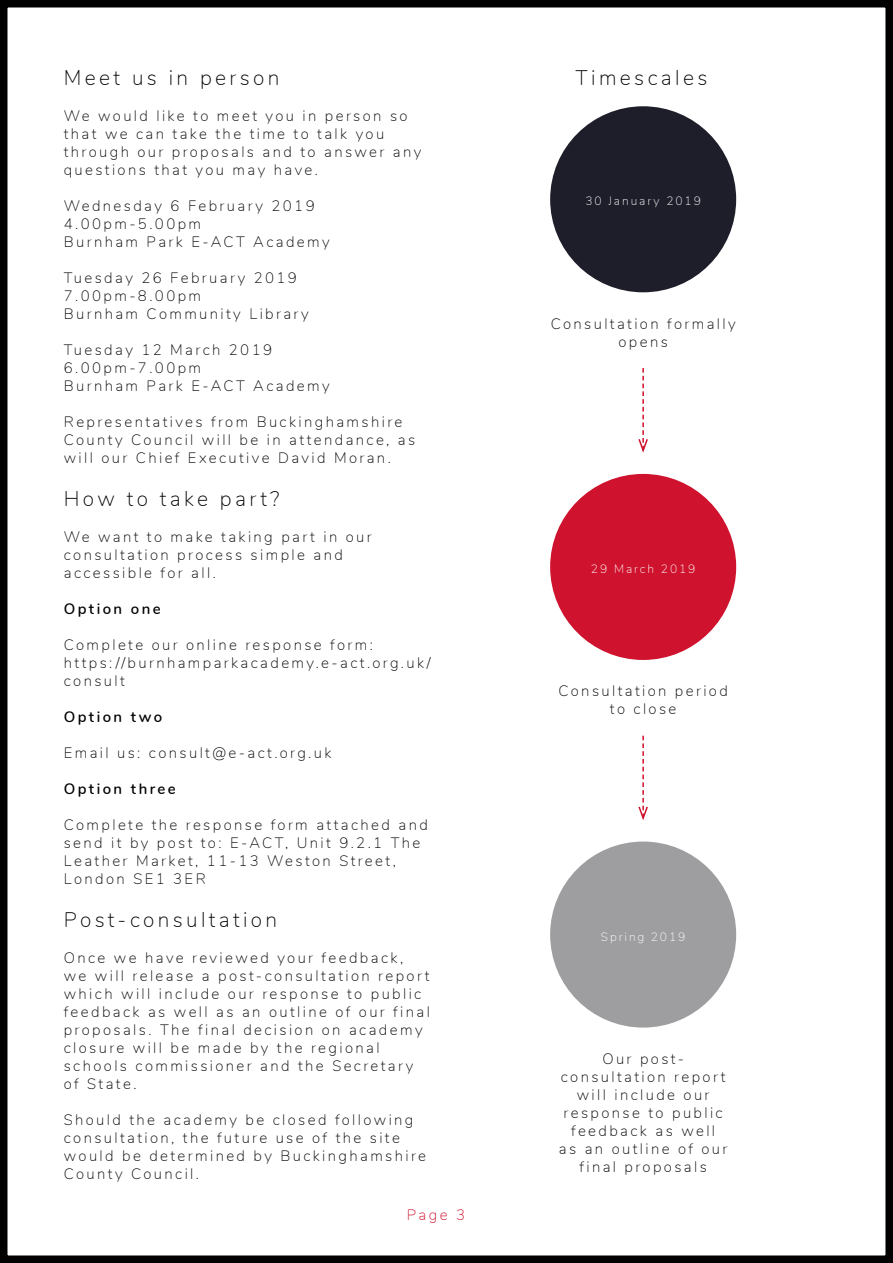
<style>
.page{position:relative;width:893px;height:1263px;background:#fff}
.page>*{position:absolute;margin:0;border:0;box-sizing:border-box;transform-origin:0 0}
.t1{font:200 21px "Nunito";letter-spacing:.16em;color:#000}
.t2{font:200 15px/18px "Nunito";letter-spacing:.16em;color:#000}
.t3{font:600 15px "Nunito";letter-spacing:.16em;color:#000}
.t4{font:200 15px "Nunito";color:#cf122d}
.t5{font:200 12px "Nunito";letter-spacing:.16em;color:#fff}
</style>
<div class="page">
<div style="left:0;top:0;width:893px;height:1263px;border:8px solid #000"></div>
<div style="left:550px;top:106px;width:186px;height:186px;background:#1d1e29;border-radius:50%"></div>
<div style="left:550px;top:474px;width:186px;height:186px;background:#cf122d;border-radius:50%"></div>
<svg style="left:638px;top:368px;width:10px;height:85px"></svg>
<svg style="left:638px;top:736px;width:10px;height:84px"></svg>
<div style="left:550px;top:841px;width:186px;height:186px;background:#9e9ea0;border-radius:50%"></div>
<h1 class="t1" style="left:64px;top:62px;width:217px">Meet us in person</h1>
<h1 class="t1" style="left:576px;top:62px;width:133px">Timescales</h1>
<p class="t2" style="left:64px;top:106px;width:359px">We would like to meet you in person so that we can take the time to talk you through our proposals and to answer any questions that you may have.</p>
<p class="t2" style="left:64px;top:196px;width:267px">Wednesday 6 February 2019<br>4.00pm-5.00pm<br>Burnham Park E-ACT Academy</p>
<p class="t2" style="left:64px;top:268px;width:247px">Tuesday 26 February 2019<br>7.00pm-8.00pm<br>Burnham Community Library</p>
<p class="t2" style="left:64px;top:340px;width:267px">Tuesday 12 March 2019<br>6.00pm-7.00pm<br>Burnham Park E-ACT Academy</p>
<p class="t2" style="left:64px;top:412px;width:353px">Representatives from Buckinghamshire<br>County Council will be in attendance, as will our Chief Executive David Moran.</p>
<h1 class="t1" style="left:64px;top:483px;width:217px">How to take part?</h1>
<p class="t2" style="left:64px;top:527px;width:309px">We want to make taking part in our consultation process simple and accessible for all.</p>
<p class="t3" style="left:64px;top:598px;width:99px">Option one</p>
<p class="t2" style="left:64px;top:635px;width:368px">Complete our online response form: https://burnhamparkacademy.e-act.org.uk/ consult</p>
<p class="t3" style="left:64px;top:706px;width:100px">Option two</p>
<p class="t2" style="left:64px;top:743px;width:269px">Email us: consult@e-act.org.uk</p>
<p class="t3" style="left:64px;top:778px;width:113px">Option three</p>
<p class="t2" style="left:64px;top:815px;width:366px">Complete the response form attached and send it by post to: E-ACT, Unit 9.2.1 The<br>Leather Market, 11-13 Weston Street,<br>London SE1 3ER</p>
<h1 class="t1" style="left:64px;top:904px;width:215px">Post-consultation</h1>
<p class="t2" style="left:64px;top:948px;width:368px">Once we have reviewed your feedback,<br>we will release a post-consultation report which will include our response to public feedback as well as an outline of our final proposals. The final decision on academy closure will be made by the regional schools commissioner and the Secretary of State.</p>
<p class="t2" style="left:64px;top:1110px;width:364px">Should the academy be closed following consultation, the future use of the site would be determined by Buckinghamshire County Council.</p>
<p class="t4" style="left:407px;top:1204px;width:60px">Page 3</p>
<p class="t5" style="left:585px;top:192px;width:117px">30 January 2019</p>
<p class="t2" style="left:551px;top:314px;width:186px;text-align:center">Consultation formally opens</p>
<p class="t5" style="left:591px;top:560px;width:106px">29 March 2019</p>
<p class="t2" style="left:558px;top:681px;width:171px;text-align:center">Consultation period to close</p>
<p class="t5" style="left:601px;top:928px;width:86px">Spring 2019</p>
<p class="t2" style="left:559px;top:1049px;width:170px;text-align:center">Our post&shy;consultation report will include our response to public feedback as well<br>as an outline of our final proposals</p>
</div>
